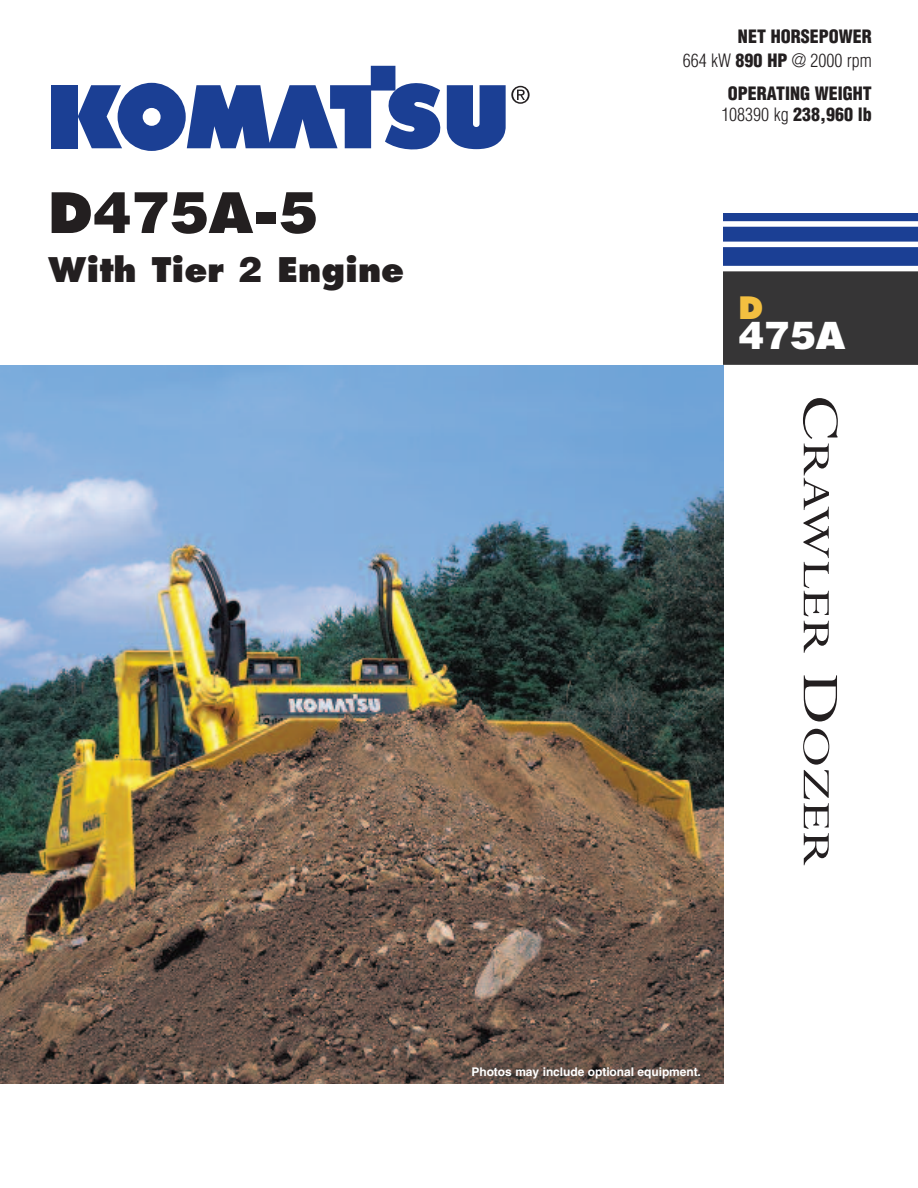
<style>
.page{position:relative;width:918px;height:1188px;background:#fff}
.page>*{position:absolute;margin:0;border:0;box-sizing:border-box;transform-origin:0 0}
.t1{font:54px "Komatsu VI";color:#231f20}
.t2{font:43.5px "Perpetua";color:#231f20;scale:1.35 1}
.t3{font:36px "Komatsu VI";color:#fff}
.t4{font:33px "Komatsu VI";color:#231f20}
.t5{font:30px "Komatsu VI";color:#f3bf40}
.t6{font:900 condensed 18px/24px "Helvetica";color:#231f20;text-align:right}
.t7{font:700 12px "Helvetica";letter-spacing:-.005em;color:#fff}
.s1{font-weight:300}
.s2{font-size:58.05px}
</style>
<div class="page">
<div style="left:51px;top:85px;width:27px;height:63px;background:#1b3f94"></div>
<svg style="left:78px;top:66px;width:451px;height:85px"></svg>
<img style="left:0;top:366px;width:723px;height:718px">
<div style="left:723px;top:213px;width:195px;height:8px;background:#1b3f94"></div>
<svg style="left:723px;top:227px;width:195px;height:138px;background:#3f475c"></svg>
<h1 class="t1" style="left:48px;top:189px;width:271px">D475A-5</h1>
<h3 class="t4" style="left:48px;top:255px;width:358px">With Tier 2 Engine</h3>
<p class="t6" style="left:683px;top:25px;width:191px">NET HORSEPOWER<br><span class="s1">664 kW</span> 890 HP <span class="s1">@ 2000 rpm</span></p>
<p class="t6" style="left:721px;top:83px;width:152px;line-height:21px;text-align:center">OPERATING WEIGHT<br><span class="s1">108390 kg</span> 238,960 lb</p>
<h3 class="t5" style="left:739px;top:295px;width:26px">D</h3>
<h3 class="t3" style="left:739px;top:320px;width:108px">475A</h3>
<h2 class="t2" style="left:833px;top:393px;width:352px;rotate:90deg"><span class="s2">C</span>RAWLER <span class="s2">D</span>OZER</h2>
<p class="t7" style="left:471px;top:1068px;width:231px">Photos may include optional equipment.</p>
</div>
